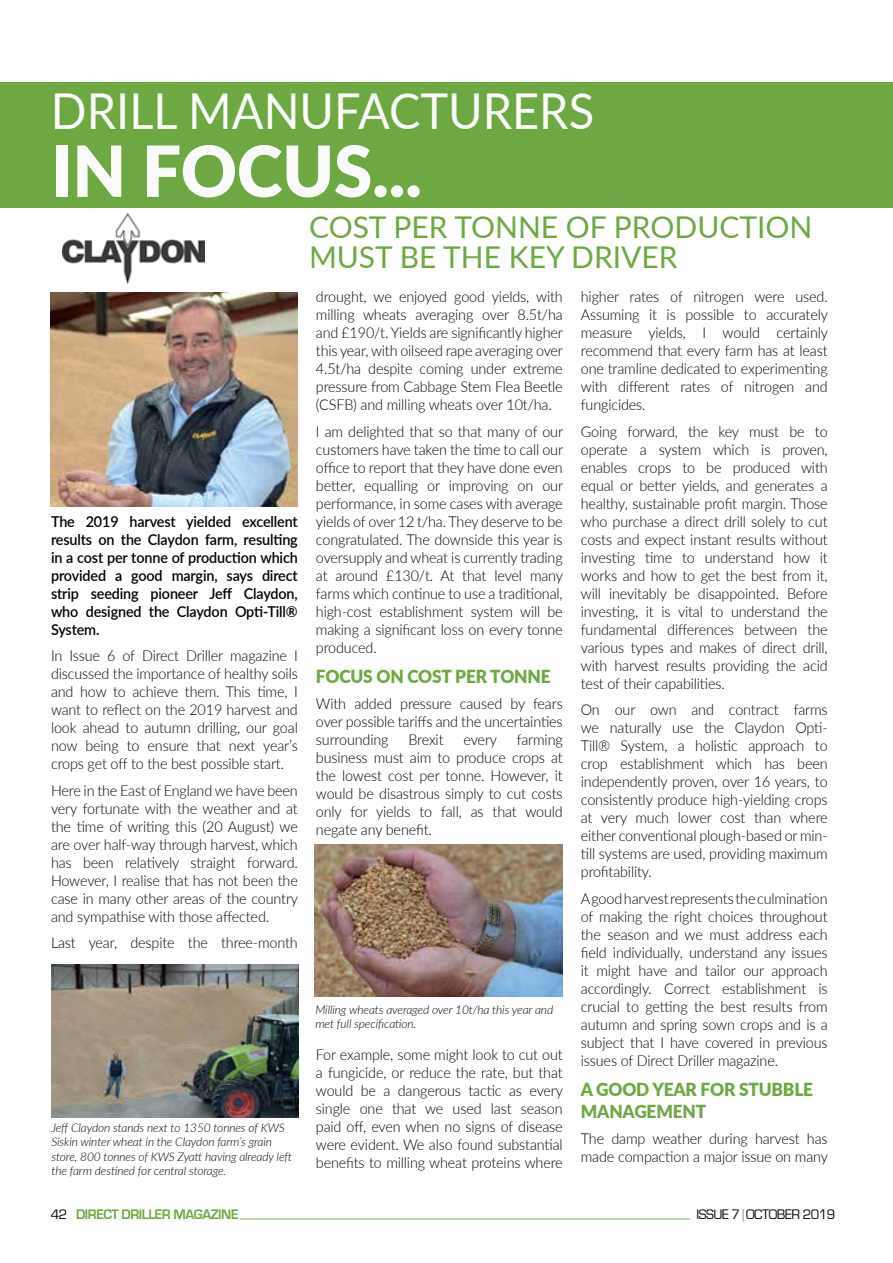
<style>
.page{position:relative;width:893px;height:1263px;background:#fff}
.page>*{position:absolute;margin:0;border:0;box-sizing:border-box;transform-origin:0 0}
.t1{font:900 70.5px "Lato";color:#fbfbfb}
.t2{font:49.5px "Lato";color:#fbfbfb;scale:.95 1}
.t3{font:30px/30px "Lato";color:#6ea842}
.t4{font:900 18px/21.6px "Lato";letter-spacing:-.01em;color:#6ea842;scale:.96 1}
.t5{font:300 15px/18px "Lato";letter-spacing:-.01em;color:#000;text-align:justify;scale:.96 1}
.t6{font:600 15px/18px "Lato";letter-spacing:-.01em;color:#000;text-align:justify;scale:.96 1}
.t7{font:700 14.25px "Eurostile";letter-spacing:-.03em;color:#6ea842}
.t8{font:14.25px "Eurostile";letter-spacing:-.03em;color:#000}
.t9{font:italic 300 12px/14.4px "Lato";letter-spacing:-.01em;color:#000}
.s1{font-weight:400;color:#000}
.s2{color:#6ea842}
</style>
<div class="page">
<hr style="left:240px;top:1218px;width:450px;height:1px;background:#6ea842">
<img style="left:62px;top:213px;width:143px;height:71px">
<img style="left:51px;top:964px;width:248px;height:154px">
<img style="left:50px;top:292px;width:248px;height:214px">
<div style="left:0;top:82px;width:893px;height:125px;background:#6ea842"></div>
<img style="left:315px;top:844px;width:247px;height:152px">
<h2 class="t2" style="left:51px;top:76px;width:573px">DRILL MANUFACTURERS</h2>
<h1 class="t1" style="left:51px;top:118px;width:372px">IN FOCUS...</h1>
<h3 class="t3" style="left:309px;top:211px;width:505px">COST PER TONNE OF PRODUCTION<br>MUST BE THE KEY DRIVER</h3>
<p class="t6" style="left:51px;top:511px;width:259px">The 2019 harvest yielded excellent results on the Claydon farm, resulting in a cost per tonne of production which provided a good margin, says direct strip seeding pioneer Jeff Claydon, who designed the Claydon Opti-Till® System.</p>
<p class="t5" style="left:51px;top:646px;width:259px">In Issue 6 of Direct Driller magazine I discussed the importance of healthy soils and how to achieve them. This time, I want to reflect on the 2019 harvest and look ahead to autumn drilling, our goal now being to ensure that next year’s crops get off to the best possible start.</p>
<p class="t5" style="left:51px;top:781px;width:259px">Here in the East of England we have been very fortunate with the weather and at the time of writing this (20 August) we are over half-way through harvest, which has been relatively straight forward.<br>However, I realise that has not been the case in many other areas of the country and sympathise with those affected.</p>
<p class="t5" style="left:51px;top:933px;width:259px">Last year, despite the three-month</p>
<p class="t9" style="left:51px;top:1120px;width:242px">Jeff Claydon stands next to 1350 tonnes of KWS Siskin winter wheat in the Claydon farm’s grain store, 800 tonnes of KWS Zyatt having already left the farm destined for central storage.</p>
<p class="t5" style="left:316px;top:287px;width:259px">drought, we enjoyed good yields, with milling wheats averaging over 8.5t/ha and £190/t. Yields are significantly higher this year, with oilseed rape averaging over 4.5t/ha despite coming under extreme pressure from Cabbage Stem Flea Beetle (CSFB) and milling wheats over 10t/ha.</p>
<p class="t5" style="left:316px;top:422px;width:259px">I am delighted that so that many of our customers have taken the time to call our office to report that they have done even better, equalling or improving on our performance, in some cases with average yields of over 12 t/ha. They deserve to be congratulated. The downside this year is oversupply and wheat is currently trading at around £130/t. At that level many farms which continue to use a traditional, high-cost establishment system will be making a significant loss on every tonne produced.</p>
<p class="t4" style="left:316px;top:665px;width:246px">FOCUS ON COST PER TONNE</p>
<p class="t5" style="left:316px;top:694px;width:259px">With added pressure caused by fears over possible tariffs and the uncertainties surrounding</p>
<p class="t5" style="left:316px;top:730px;width:259px;text-indent:201px">farming business must aim to produce crops at the lowest cost per tonne. However, it would be disastrous simply to cut costs only for yields to fall, as that would negate any benefit.</p>
<p class="t5" style="left:408px;top:730px;width:38px">Brexit</p>
<p class="t5" style="left:463px;top:730px;width:37px">every</p>
<p class="t9" style="left:315px;top:1002px;width:239px">Milling wheats averaged over 10t/ha this year and met full specification.</p>
<p class="t5" style="left:316px;top:1045px;width:259px">For example, some might look to cut out a fungicide, or reduce the rate, but that would be a dangerous tactic as every single one that we used last season paid off, even when no signs of disease were evident. We also found substantial benefits to milling wheat proteins where</p>
<p class="t5" style="left:581px;top:287px;width:259px">higher rates of nitrogen were used.<br>Assuming it is possible to accurately measure yields, I would certainly recommend that every farm has at least one tramline dedicated to experimenting with different rates of nitrogen and fungicides.</p>
<p class="t5" style="left:581px;top:422px;width:259px">Going forward, the key must be to operate a system which is proven, enables crops to be produced with equal or better yields, and generates a healthy, sustainable profit margin. Those who purchase a direct drill solely to cut costs and expect instant results without investing time to understand how it works and how to get the best from it, will inevitably be disappointed. Before investing, it is vital to understand the fundamental differences between the various types and makes of direct drill, with harvest results providing the acid test of their capabilities.</p>
<p class="t5" style="left:581px;top:700px;width:259px">On our own and contract farms we naturally use the Claydon Opti-Till® System, a holistic approach to crop establishment which has been independently proven, over 16 years, to consistently produce high-yielding crops at very much lower cost than where either conventional plough-based or min&shy;till systems are used, providing maximum profitability.</p>
<p class="t5" style="left:581px;top:889px;width:259px">A good harvest represents the culmination of making the right choices throughout the season and we must address each field individually, understand any issues it might have and tailor our approach accordingly. Correct establishment is crucial to getting the best results from autumn and spring sown crops and is a subject that I have covered in previous issues of Direct Driller magazine.</p>
<p class="t4" style="left:581px;top:1078px;width:243px">A GOOD YEAR FOR STUBBLE<br>MANAGEMENT</p>
<p class="t5" style="left:581px;top:1129px;width:259px">The damp weather during harvest has made compaction a major issue on many</p>
<p class="t7" style="left:51px;top:1207px;width:189px"><span class="s1">42</span> DIRECT DRILLER MAGAZINE</p>
<p class="t8" style="left:696px;top:1207px;width:141px">ISSUE 7 <span class="s2">|</span> OCTOBER 2019</p>
</div>
